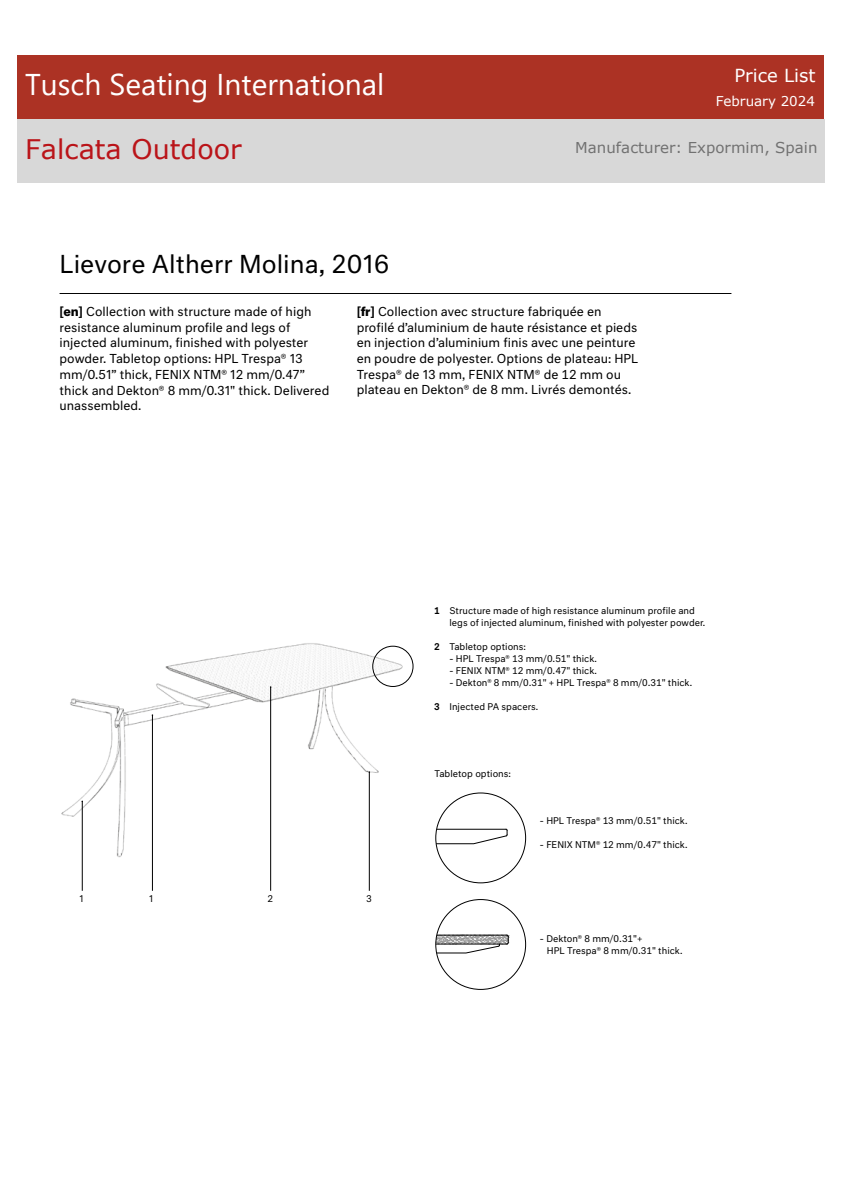
<style>
.page{position:relative;width:842px;height:1191px;background:#fff}
.page>*{position:absolute;margin:0;border:0;box-sizing:border-box;transform-origin:0 0}
.t1{font:30px "Segoe UI";color:#fff}
.t2{font:27px "Verdana";color:#ba1419}
.t3{font:24px "Neutral Std";color:#000}
.t4{font:18px "Verdana";color:#fff}
.t5{font:15px "Verdana";letter-spacing:.005em;color:#717171}
.t6{font:13.5px "Verdana";color:#fff}
.t7{font:12px/15.8px "Neutral Std";color:#000}
.t8{font:9px/12px "Neutral Std";color:#000}
.t9{font:500 9px "Neutral Std";color:#000}
.s1{font-weight:700}
</style>
<div class="page">
<hr style="left:60px;top:293px;width:671px;height:1px;background:#000">
<img style="left:61px;top:643px;width:353px;height:230px">
<hr style="left:270px;top:687px;width:1px;height:203px;background:#000">
<hr style="left:152px;top:715px;width:1px;height:175px;background:#000">
<hr style="left:369px;top:772px;width:1px;height:118px;background:#000">
<hr style="left:82px;top:801px;width:1px;height:89px;background:#000">
<div style="left:373px;top:646px;width:40px;height:40px;border:1px solid #000;border-radius:50%"></div>
<svg style="left:436px;top:829px;width:72px;height:15px"></svg>
<svg style="left:436px;top:934px;width:73px;height:19px"></svg>
<div style="left:17px;top:56px;width:806px;height:64px;background:#ac3224"></div>
<div style="left:17px;top:119px;width:807px;height:64px;background:#d8d8d8"></div>
<h1 class="t1" style="left:25px;top:56px;width:361px">Tusch Seating International</h1>
<h3 class="t4" style="left:734px;top:63px;width:83px">Price List</h3>
<h2 class="t2" style="left:25px;top:131px;width:218px">Falcata Outdoor</h2>
<p class="t5" style="left:575px;top:138px;width:244px">Manufacturer: Expormim, Spain</p>
<p class="t6" style="left:716px;top:91px;width:101px">February 2024</p>
<h3 class="t3" style="left:60px;top:248px;width:331px">Lievore Altherr Molina, 2016</h3>
<p class="t7" style="left:60px;top:303px;width:271px"><span class="s1">[en]</span> Collection with structure made of high resistance aluminum profile and legs of injected aluminum, finished with polyester powder. Tabletop options: HPL Trespa® 13 mm/0.51” thick, FENIX NTM® 12 mm/0.47” thick and Dekton® 8 mm/0.31" thick. Delivered unassembled.</p>
<p class="t7" style="left:357px;top:303px;width:283px"><span class="s1">[fr]</span> Collection avec structure fabriquée en profilé d’aluminium de haute résistance et pieds en injection d’aluminium finis avec une peinture en poudre de polyester. Options de plateau: HPL Trespa® de 13 mm, FENIX NTM® de 12 mm ou plateau en Dekton® de 8 mm. Livrés demontés.</p>
<p class="t9" style="left:434px;top:604px;width:7px">1</p>
<p class="t9" style="left:434px;top:640px;width:7px">2</p>
<p class="t9" style="left:434px;top:700px;width:7px">3</p>
<p class="t8" style="left:449px;top:604px;width:257px">Structure made of high resistance aluminum profile and legs of injected aluminum, finished with polyester powder.</p>
<p class="t8" style="left:449px;top:640px;width:78px">Tabletop options:</p>
<p class="t8" style="left:449px;top:652px;width:149px">- HPL Trespa® 13 mm/0.51" thick.</p>
<p class="t8" style="left:449px;top:664px;width:149px">- FENIX NTM® 12 mm/0.47" thick.</p>
<p class="t8" style="left:449px;top:676px;width:244px">- Dekton® 8 mm/0.31" + HPL Trespa® 8 mm/0.31" thick.</p>
<p class="t8" style="left:449px;top:700px;width:90px">Injected PA spacers.</p>
<p class="t8" style="left:80px;top:892px;width:6px">1</p>
<p class="t8" style="left:149px;top:892px;width:6px">1</p>
<p class="t8" style="left:267px;top:892px;width:7px">2</p>
<p class="t8" style="left:366px;top:892px;width:7px">3</p>
<p class="t8" style="left:434px;top:767px;width:78px">Tabletop options:</p>
<p class="t8" style="left:540px;top:814px;width:149px">- HPL Trespa® 13 mm/0.51" thick.</p>
<p class="t8" style="left:540px;top:838px;width:149px">- FENIX NTM® 12 mm/0.47" thick.</p>
<p class="t8" style="left:547px;top:932px;width:137px;text-indent:-7px">- Dekton® 8 mm/0.31"+<br>HPL Trespa® 8 mm/0.31" thick.</p>
</div>
